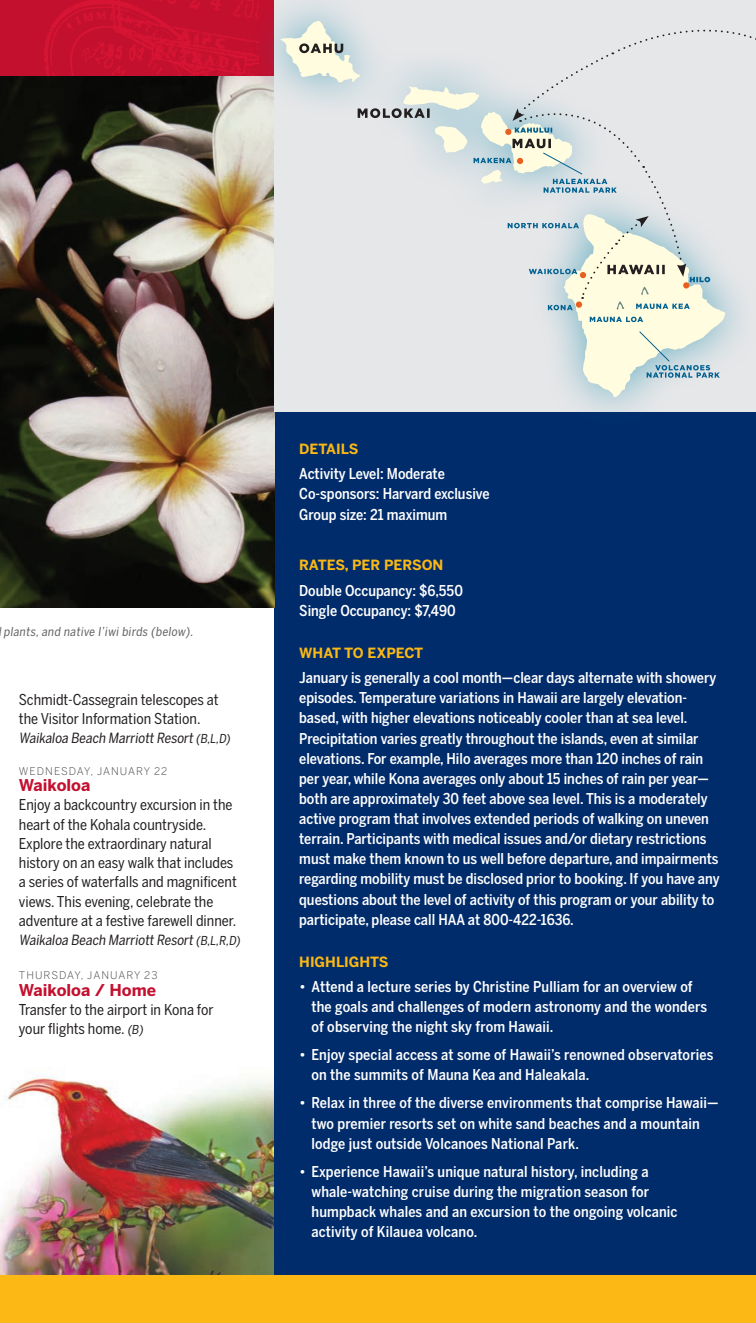
<style>
.page{position:relative;width:756px;height:1323px;background:#fff}
.page>*{position:absolute;margin:0;border:0;box-sizing:border-box;transform-origin:0 0}
._17__schedule_days{font:700 16.1px "Benton Sans";color:#c3102f}
._4__highlights_text{font:500 14.88px/20.1px "Benton Sans Cond";color:#fff}
._19__schedule_text{font:14.88px/19.2px "Benton Sans Cond";color:#231f20}
._19__schedule_text-2{font:14px "Benton Sans Cond";color:#231f20}
._3__highlight_head{font:700 14px "Benton Sans";color:#fcb814}
.t1{font:12.25px "Benton Sans Cond";color:#636366}
._17__schedule_days-2{font:300 10.5px "Benton Sans";letter-spacing:.1em;color:#3e3e3f}
.s1{font-size:12.25px}
</style>
<div class="page">
<img style="left:0;top:1001px;width:275px;height:275px">
<div style="left:275px;top:410px;width:481px;height:913px;background:#002c6b"></div>
<img style="left:0;top:76px;width:275px;height:531px">
<img style="left:0;top:0;width:245px;height:76px">
<hr style="left:755px;top:411px;width:1px;height:886px;background:#fffce0">
<div style="left:0;top:1276px;width:756px;height:47px;background:#fcb814"></div>
<div style="left:245px;top:0;width:511px;height:434px;background:#0081a3;opacity:.55"></div>
<svg style="left:280px;top:21px;width:445px;height:376px;background:#e4e7e6"></svg>
<svg style="left:358px;top:108px;width:72px;height:10px"></svg>
<svg style="left:299px;top:43px;width:44px;height:10px"></svg>
<svg style="left:590px;top:317px;width:53px;height:5px"></svg>
<svg style="left:639px;top:331px;width:81px;height:47px;background:#c5d8d7"></svg>
<svg style="left:474px;top:20px;width:282px;height:290px;background:#dee2e2"></svg>
<p class="t1" style="left:4px;top:625px;width:193px">plants, and native I’iwi birds (below).</p>
<p class="_19__schedule_text" style="left:19px;top:690px;width:201px">Schmidt-Cassegrain telescopes at the Visitor Information Station.</p>
<p class="_19__schedule_text-2" style="left:19px;top:730px;width:215px">Waikaloa Beach Marriott Resort <span class="s1">(B,L,D)</span></p>
<p class="_17__schedule_days-2" style="left:19px;top:765px;width:150px">WEDNESDAY, JANUARY 22</p>
<p class="_17__schedule_days" style="left:19px;top:776px;width:73px">Waikoloa</p>
<p class="_19__schedule_text" style="left:19px;top:795px;width:219px">Enjoy a backcountry excursion in the heart of the Kohala countryside.<br>Explore the extraordinary natural history on an easy walk that includes a series of waterfalls and magnificent views. This evening, celebrate the adventure at a festive farewell dinner.</p>
<p class="_19__schedule_text-2" style="left:19px;top:932px;width:225px">Waikaloa Beach Marriott Resort <span class="s1">(B,L,R,D)</span></p>
<p class="_17__schedule_days-2" style="left:19px;top:969px;width:140px">THURSDAY, JANUARY 23</p>
<p class="_17__schedule_days" style="left:19px;top:981px;width:139px">Waikoloa / Home</p>
<p class="_19__schedule_text" style="left:19px;top:1000px;width:196px">Transfer to the airport in Kona for your flights home. <span class="s1">(B)</span></p>
<p class="_3__highlight_head" style="left:299px;top:440px;width:61px">DETAILS</p>
<p class="_4__highlights_text" style="left:299px;top:464px;width:147px">Activity Level: Moderate</p>
<p class="_4__highlights_text" style="left:299px;top:484px;width:192px">Co-sponsors: Harvard exclusive<br>Group size: 21 maximum</p>
<p class="_3__highlight_head" style="left:299px;top:557px;width:146px">RATES, PER PERSON</p>
<p class="_4__highlights_text" style="left:299px;top:580px;width:165px">Double Occupancy: $6,550</p>
<p class="_4__highlights_text" style="left:299px;top:600px;width:158px">Single Occupancy: $7,490</p>
<p class="_3__highlight_head" style="left:299px;top:644px;width:126px">WHAT TO EXPECT</p>
<p class="_4__highlights_text" style="left:299px;top:668px;width:422px">January is generally a cool month—clear days alternate with showery episodes. Temperature variations in Hawaii are largely elevation&shy;based, with higher elevations noticeably cooler than at sea level.<br>Precipitation varies greatly throughout the islands, even at similar elevations. For example, Hilo averages more than 120 inches of rain per year, while Kona averages only about 15 inches of rain per year— both are approximately 30 feet above sea level. This is a moderately active program that involves extended periods of walking on uneven terrain. Participants with medical issues and/or dietary restrictions must make them known to us well before departure, and impairments regarding mobility must be disclosed prior to booking. If you have any questions about the level of activity of this program or your ability to participate, please call HAA at 800-422-1636.</p>
<p class="_3__highlight_head" style="left:299px;top:953px;width:91px">HIGHLIGHTS</p>
<p class="_4__highlights_text" style="left:311px;top:976px;width:397px;text-indent:-12px">• Attend a lecture series by Christine Pulliam for an overview of the goals and challenges of modern astronomy and the wonders of observing the night sky from Hawaii.</p>
<p class="_4__highlights_text" style="left:312px;top:1045px;width:403px;text-indent:-12px">• Enjoy special access at some of Hawaii’s renowned observatories on the summits of Mauna Kea and Haleakala.</p>
<p class="_4__highlights_text" style="left:312px;top:1093px;width:409px;text-indent:-12px">• Relax in three of the diverse environments that comprise Hawaii— two premier resorts set on white sand beaches and a mountain lodge just outside Volcanoes National Park.</p>
<p class="_4__highlights_text" style="left:311px;top:1161px;width:368px;text-indent:-12px">• Experience Hawaii’s unique natural history, including a whale-watching cruise during the migration season for humpback whales and an excursion to the ongoing volcanic activity of Kilauea volcano.</p>
</div>
